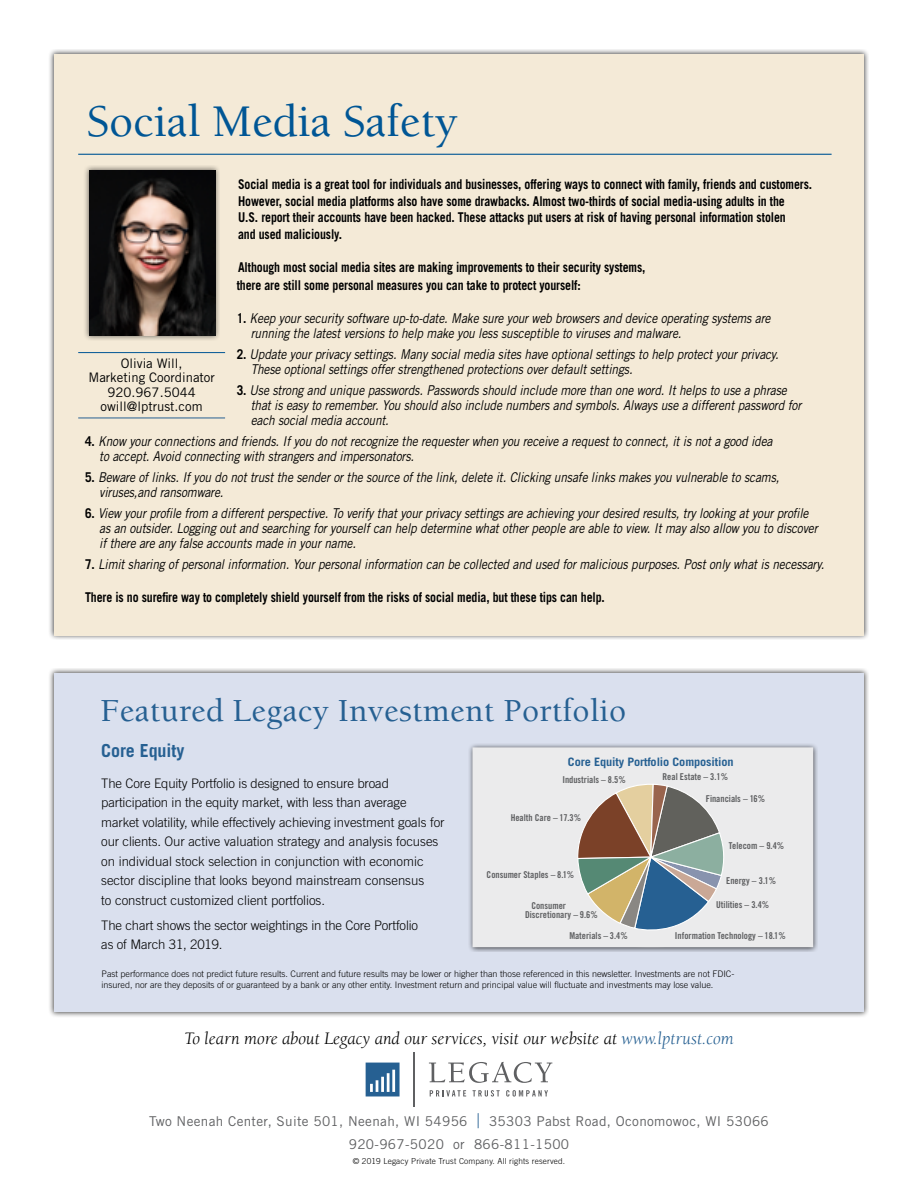
<style>
.page{position:relative;width:918px;height:1188px;background:#fff}
.page>*{position:absolute;margin:0;border:0;box-sizing:border-box;transform-origin:0 0}
.t1{font:500 46.5px "Berkeley Std";color:#005695}
.t2{font:500 33px "Berkeley Std";letter-spacing:.01em;color:#266092}
.t3{font:italic 18px "Berkeley Std";color:#000}
.t4{font:700 18px "Trade Gothic";letter-spacing:-.005em;color:#266092}
.t5{font:italic 13.5px/15px "Trade Gothic";letter-spacing:-.01em;color:#000;scale:.88 1}
.t6{font:700 13.5px/16.5px "Trade Gothic";letter-spacing:-.01em;color:#000;scale:.88 1}
.t7{font:13.5px/23px "Trade Gothic";letter-spacing:.025em;color:#5f6062;text-align:center}
.t8{font:300 13.2px/19.5px "Trade Gothic";letter-spacing:-.01em;color:#000}
.t9{font:13.2px/14.2px "Trade Gothic";color:#000;text-align:center}
.t10{font:700 11.7px "Trade Gothic";letter-spacing:-.01em;color:#266092;scale:1.06 1}
.t11{font:9.45px "Trade Gothic Bold Cond Twenty";color:#5f6062}
.t12{font:300 9px/11.2px "Trade Gothic";color:#000}
.t13{font:300 8.25px "Trade Gothic";letter-spacing:.02em;color:#000}
.s1{font-weight:700;font-style:normal}
.s2{color:#266092}
.s3{font-size:20.25px;color:#266092}
</style>
<div class="page">
<hr style="left:414px;top:1052px;width:1px;height:55px;background:#5f6062">
<svg style="left:430px;top:1090px;width:36px;height:6px"></svg>
<svg style="left:473px;top:1090px;width:27px;height:7px"></svg>
<svg style="left:506px;top:1090px;width:42px;height:7px"></svg>
<svg style="left:429px;top:1062px;width:123px;height:21px"></svg>
<svg style="left:366px;top:1063px;width:34px;height:33px"></svg>
<div style="left:49px;top:668px;width:820px;height:349px;background:#000;opacity:.75"></div>
<div style="left:54px;top:673px;width:810px;height:339px;background:#dae0ee"></div>
<div style="left:467px;top:742px;width:351px;height:210px;background:#000;opacity:.75"></div>
<div style="left:473px;top:747px;width:340px;height:200px;background:#ebebec"></div>
<svg style="left:577px;top:783px;width:148px;height:150px;background:#9d9e96"></svg>
<div style="left:49px;top:49px;width:820px;height:591px;background:#000;opacity:.75"></div>
<div style="left:54px;top:54px;width:810px;height:581px;background:#f4ead7"></div>
<hr style="left:78px;top:352px;width:147px;height:1px;background:#005695">
<hr style="left:78px;top:418px;width:147px;height:1px;background:#266092">
<div style="left:84px;top:165px;width:136px;height:175px;background:#000;opacity:.55"></div>
<img style="left:89px;top:170px;width:126px;height:165px">
<hr style="left:78px;top:154px;width:754px;height:1px;background:#005695">
<h1 class="t1" style="left:87px;top:97px;width:372px">Social Media Safety</h1>
<p class="t6" style="left:238px;top:176px;width:654px">Social media is a great tool for individuals and businesses, offering ways to connect with family, friends and customers.<br>However, social media platforms also have some drawbacks. Almost two-thirds of social media-using adults in the<br>U.S. report their accounts have been hacked. These attacks put users at risk of having personal information stolen<br>and used maliciously.</p>
<p class="t6" style="left:237px;top:258px;width:466px;line-height:18px">Although most social media sites are making improvements to their security systems, there are still some personal measures you can take to protect yourself:</p>
<p class="t5" style="left:251px;top:310px;width:592px;text-indent:-14px"><span class="s1">1.</span> Keep your security software up-to-date. Make sure your web browsers and device operating systems are running the latest versions to help make you less susceptible to viruses and malware.</p>
<p class="t5" style="left:251px;top:346px;width:602px;text-indent:-14px"><span class="s1">2.</span> Update your privacy settings. Many social media sites have optional settings to help protect your privacy.<br>These optional settings offer strengthened protections over default settings.</p>
<p class="t5" style="left:251px;top:382px;width:627px;text-indent:-14px"><span class="s1">3.</span> Use strong and unique passwords. Passwords should include more than one word. It helps to use a phrase that is easy to remember. You should also include numbers and symbols. Always use a different password for each social media account.</p>
<p class="t5" style="left:99px;top:433px;width:767px;text-indent:-14px"><span class="s1">4.</span> Know your connections and friends. If you do not recognize the requester when you receive a request to connect, it is not a good idea to accept. Avoid connecting with strangers and impersonators.</p>
<p class="t5" style="left:99px;top:469px;width:775px;text-indent:-14px"><span class="s1">5.</span> Beware of links. If you do not trust the sender or the source of the link, delete it. Clicking unsafe links makes you vulnerable to scams, viruses,and ransomware.</p>
<p class="t5" style="left:99px;top:505px;width:818px;text-indent:-14px"><span class="s1">6.</span> View your profile from a different perspective. To verify that your privacy settings are achieving your desired results, try looking at your profile as an outsider. Logging out and searching for yourself can help determine what other people are able to view. It may also allow you to discover if there are any false accounts made in your name.</p>
<p class="t5" style="left:85px;top:556px;width:841px"><span class="s1">7.</span> Limit sharing of personal information. Your personal information can be collected and used for malicious purposes. Post only what is necessary.</p>
<p class="t6" style="left:85px;top:589px;width:592px">There is no surefire way to completely shield yourself from the risks of social media, but these tips can help.</p>
<p class="t9" style="left:88px;top:356px;width:128px">Olivia Will,<br>Marketing Coordinator<br>920.967.5044 owill@lptrust.com</p>
<h2 class="t2" style="left:100px;top:693px;width:527px">Featured Legacy Investment Portfolio</h2>
<h3 class="t4" style="left:101px;top:740px;width:85px">Core Equity</h3>
<p class="t8" style="left:101px;top:773px;width:345px">The Core Equity Portfolio is designed to ensure broad participation in the equity market, with less than average market volatility, while effectively achieving investment goals for our clients. Our active valuation strategy and analysis focuses on individual stock selection in conjunction with economic sector discipline that looks beyond mainstream consensus<br>to construct customized client portfolios.</p>
<p class="t8" style="left:101px;top:915px;width:318px">The chart shows the sector weightings in the Core Portfolio as of March 31, 2019.</p>
<p class="t10" style="left:568px;top:755px;width:158px">Core Equity Portfolio Composition</p>
<p class="t11" style="left:562px;top:774px;width:65px">Industrials – 8.5%</p>
<p class="t11" style="left:511px;top:811px;width:72px">Health Care – 17.3%</p>
<p class="t11" style="left:487px;top:869px;width:89px">Consumer Staples – 8.1%</p>
<p class="t11" style="left:663px;top:771px;width:67px">Real Estate – 3.1%</p>
<p class="t11" style="left:706px;top:793px;width:61px">Financials – 16%</p>
<p class="t11" style="left:729px;top:840px;width:57px">Telecom – 9.4%</p>
<p class="t11" style="left:726px;top:875px;width:51px">Energy – 3.1%</p>
<p class="t11" style="left:531px;top:900px;width:36px">Consumer</p>
<p class="t11" style="left:716px;top:898px;width:55px">Utilities – 3.4%</p>
<p class="t11" style="left:525px;top:909px;width:74px">Discretionary – 9.6%</p>
<p class="t11" style="left:569px;top:930px;width:60px">Materials – 3.4%</p>
<p class="t11" style="left:675px;top:930px;width:112px">Information Technology – 18.1%</p>
<p class="t12" style="left:102px;top:968px;width:634px">Past performance does not predict future results. Current and future results may be lower or higher than those referenced in this newsletter. Investments are not FDIC&shy;insured, nor are they deposits of or guaranteed by a bank or any other entity. Investment return and principal value will fluctuate and investments may lose value.</p>
<h3 class="t3" style="left:184px;top:1029px;width:551px">To learn more about Legacy and our services, visit our website at <span class="s2">www.lptrust.com</span></h3>
<p class="t7" style="left:149px;top:1109px;width:621px">Two Neenah Center, Suite 501, Neenah, WI 54956 <span class="s3">|</span> 35303 Pabst Road, Oconomowoc, WI 53066<br>920-967-5020 or 866-811-1500</p>
<p class="t13" style="left:353px;top:1156px;width:214px">© 2019 Legacy Private Trust Company. All rights reserved.</p>
</div>
